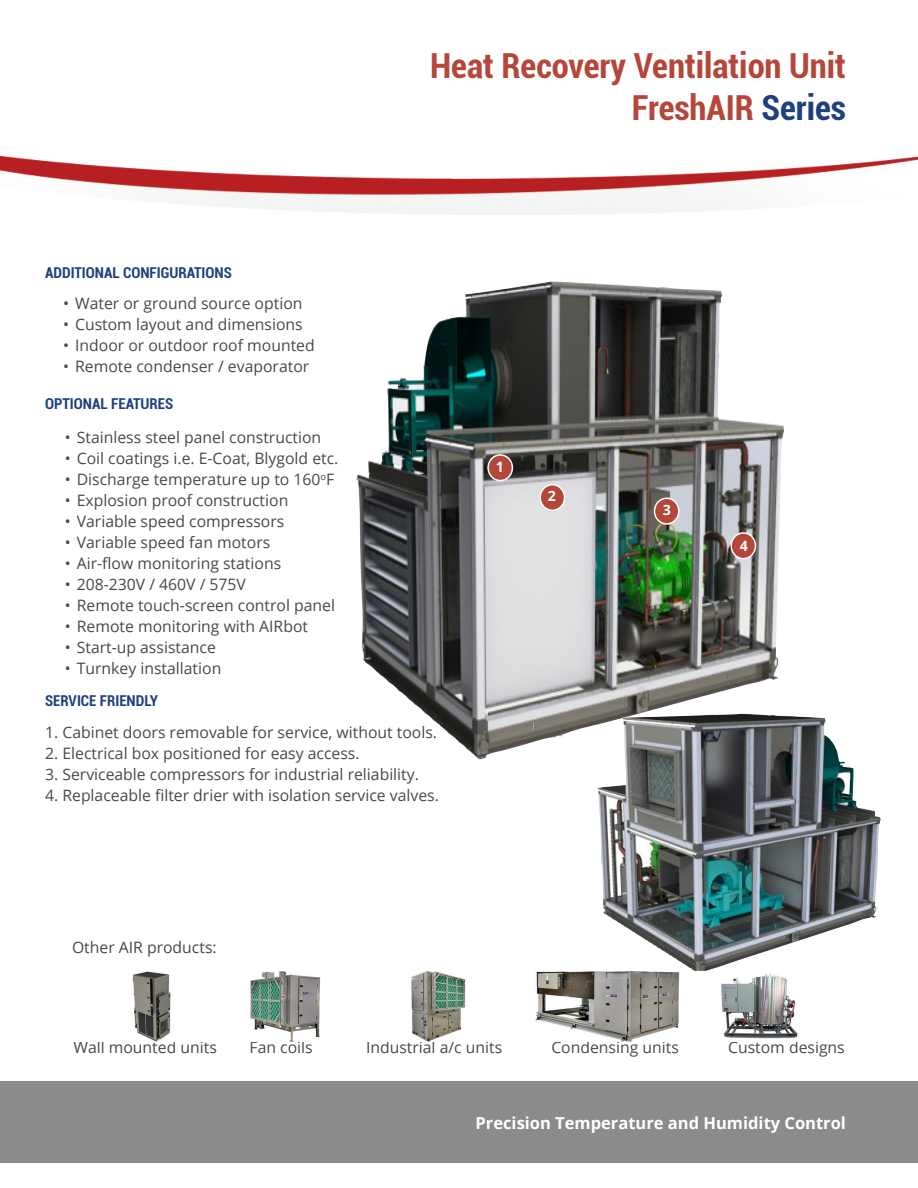
<style>
.page{position:relative;width:918px;height:1188px;background:#fff}
.page>*{position:absolute;margin:0;border:0;box-sizing:border-box;transform-origin:0 0}
.t1{font:700 condensed 34.5px/41.4px "Roboto";color:#b4463a;text-align:right}
.t2{font:700 16.5px "Open Sans";color:#fff}
.Sub-Title-Big{font:15.75px "Open Sans";color:#474847}
.Basic-Paragraph-Cent{font:15.75px "Open Sans";color:#474847}
.Sub-Titles-UPPERCASE{font:700 condensed 15px "Roboto";color:#1f407e}
.White-Text-Center{font:700 14.25px "Open Sans";color:#fff}
.s1{color:#1f407e}
</style>
<div class="page">
<div style="left:0;top:1081px;width:918px;height:81px;background:#8c8b8b"></div>
<img style="left:0;top:155px;width:918px;height:60px">
<img style="left:356px;top:281px;width:428px;height:478px">
<div style="left:488px;top:455px;width:24px;height:26px;background:#b4463a;border-radius:50%"></div>
<div style="left:487px;top:454px;width:26px;height:27px;border:2px solid #fff;border-radius:50%"></div>
<div style="left:540px;top:485px;width:25px;height:25px;background:#b4463a;border-radius:50%"></div>
<div style="left:539px;top:484px;width:26px;height:27px;border:2px solid #fff;border-radius:50%"></div>
<div style="left:655px;top:498px;width:24px;height:26px;background:#b4463a;border-radius:50%"></div>
<div style="left:654px;top:498px;width:26px;height:27px;border:2px solid #fff;border-radius:50%"></div>
<div style="left:731px;top:533px;width:24px;height:26px;background:#b4463a;border-radius:50%"></div>
<div style="left:730px;top:532px;width:26px;height:27px;border:2px solid #fff;border-radius:50%"></div>
<img style="left:597px;top:714px;width:284px;height:257px">
<img style="left:132px;top:971px;width:666px;height:70px">
<p class="Sub-Titles-UPPERCASE" style="left:45px;top:262px;width:188px">ADDITIONAL CONFIGURATIONS</p>
<p class="Sub-Title-Big" style="left:63px;top:292px;width:241px">• Water or ground source option</p>
<p class="Sub-Title-Big" style="left:63px;top:313px;width:241px">• Custom layout and dimensions</p>
<p class="Sub-Title-Big" style="left:63px;top:334px;width:253px">• Indoor or outdoor roof mounted</p>
<p class="Sub-Title-Big" style="left:63px;top:355px;width:248px">• Remote condenser / evaporator</p>
<p class="Sub-Titles-UPPERCASE" style="left:45px;top:393px;width:130px">OPTIONAL FEATURES</p>
<p class="Sub-Title-Big" style="left:65px;top:427px;width:258px">• Stainless steel panel construction</p>
<p class="Sub-Title-Big" style="left:65px;top:448px;width:275px">• Coil coatings i.e. E-Coat, Blygold etc.</p>
<p class="Sub-Title-Big" style="left:65px;top:469px;width:271px">• Discharge temperature up to 160<sup>o</sup>F</p>
<p class="Sub-Title-Big" style="left:65px;top:490px;width:225px">• Explosion proof construction</p>
<p class="Sub-Title-Big" style="left:65px;top:511px;width:221px">• Variable speed compressors</p>
<p class="Sub-Title-Big" style="left:65px;top:532px;width:207px">• Variable speed fan motors</p>
<p class="Sub-Title-Big" style="left:65px;top:553px;width:218px">• Air-flow monitoring stations</p>
<p class="Sub-Title-Big" style="left:65px;top:574px;width:183px">• 208-230V / 460V / 575V</p>
<p class="Sub-Title-Big" style="left:65px;top:595px;width:272px">• Remote touch-screen control panel</p>
<p class="Sub-Title-Big" style="left:65px;top:616px;width:245px">• Remote monitoring with AIRbot</p>
<p class="Sub-Title-Big" style="left:65px;top:637px;width:153px">• Start-up assistance</p>
<p class="Sub-Title-Big" style="left:65px;top:658px;width:158px">• Turnkey installation</p>
<p class="Sub-Titles-UPPERCASE" style="left:45px;top:690px;width:115px">SERVICE FRIENDLY</p>
<h1 class="t1" style="left:430px;top:44px;width:417px">Heat Recovery Ventilation Unit<br>FreshAIR <span class="s1">Series</span></h1>
<p class="White-Text-Center" style="left:496px;top:457px;width:10px">1</p>
<p class="White-Text-Center" style="left:548px;top:486px;width:10px">2</p>
<p class="White-Text-Center" style="left:663px;top:500px;width:10px">3</p>
<p class="White-Text-Center" style="left:740px;top:536px;width:10px">4</p>
<p class="Sub-Title-Big" style="left:45px;top:722px;width:394px">1. Cabinet doors removable for service, without tools.</p>
<p class="Sub-Title-Big" style="left:45px;top:743px;width:316px">2. Electrical box positioned for easy access.</p>
<p class="Sub-Title-Big" style="left:45px;top:764px;width:375px">3. Serviceable compressors for industrial reliability.</p>
<p class="Sub-Title-Big" style="left:45px;top:785px;width:395px">4. Replaceable filter drier with isolation service valves.</p>
<p class="Sub-Title-Big" style="left:72px;top:936px;width:146px">Other AIR products:</p>
<p class="Basic-Paragraph-Cent" style="left:73px;top:1037px;width:145px">Wall mounted units</p>
<p class="Basic-Paragraph-Cent" style="left:250px;top:1037px;width:65px">Fan coils</p>
<p class="Basic-Paragraph-Cent" style="left:366px;top:1037px;width:138px">Industrial a/c units</p>
<p class="Basic-Paragraph-Cent" style="left:551px;top:1037px;width:129px">Condensing units</p>
<p class="Basic-Paragraph-Cent" style="left:728px;top:1037px;width:118px">Custom designs</p>
<p class="t2" style="left:476px;top:1112px;width:372px">Precision Temperature and Humidity Control</p>
</div>
